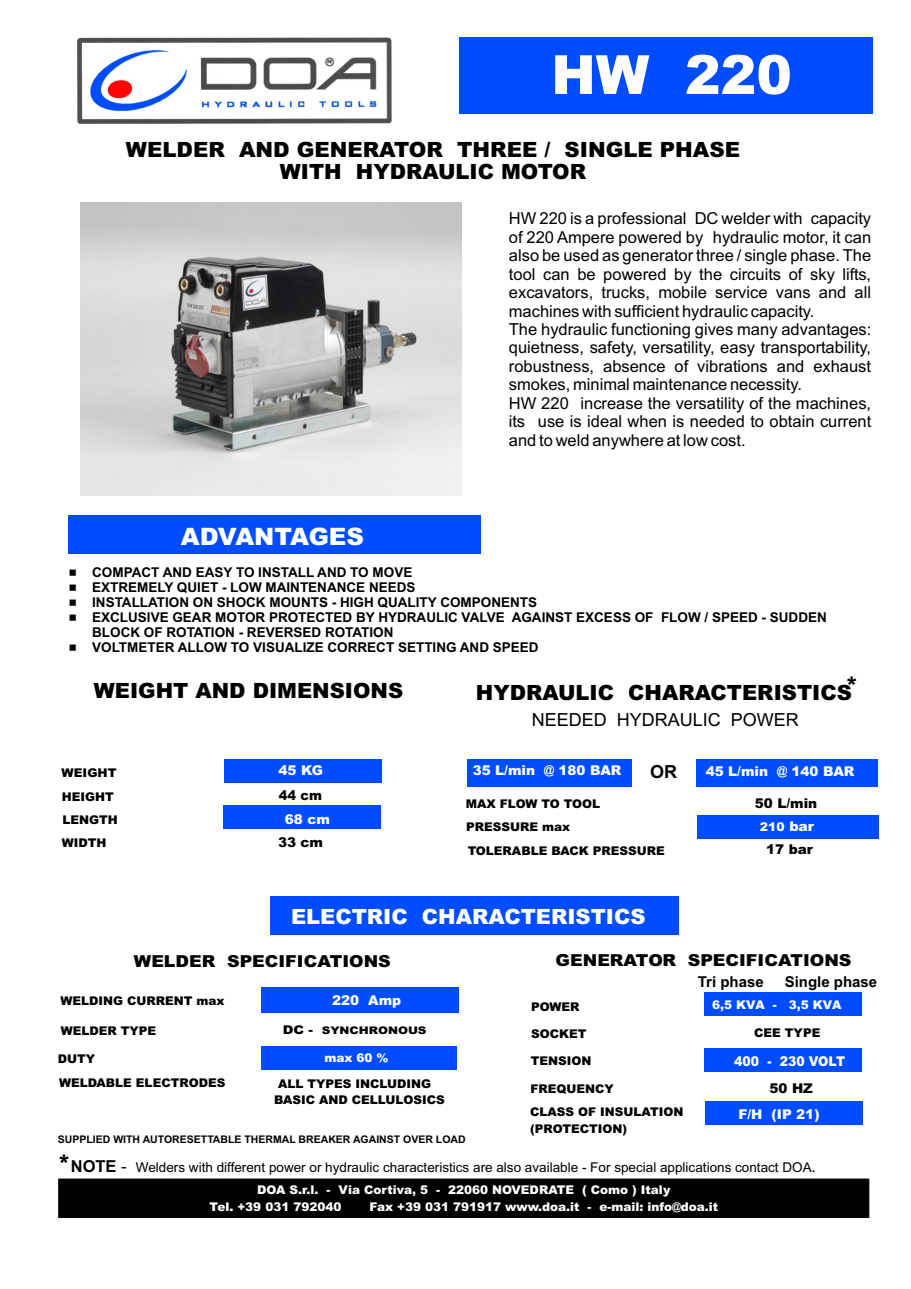
<style>
.page{position:relative;width:911px;height:1289px;background:#fff}
.page>*{position:absolute;margin:0;border:0;box-sizing:border-box;transform-origin:0 0}
.t1{font:900 54px "Arial";color:#fff}
.t2{font:900 24px "Arial";color:#fff}
.t3{font:900 24px "Arial";color:#000}
.t4{font:900 21px "Arial";color:#000}
.t5{font:900 21px "Arial";color:#fff}
.t6{font:18px "Arial";color:#000}
.t7{font:700 18px "Arial";color:#000}
.t8{font:16.5px/18.5px "Arial";color:#000}
.t9{font:900 16.5px "Arial";color:#000;scale:1.06 1}
.t10{font:700 15px "Arial";color:#000}
.t11{font:700 13.5px/15.1px "Arial";color:#000}
.t12{font:13.5px "Arial";color:#000}
.t13{font:900 13.5px "Arial";color:#fff}
.t14{font:900 13.5px "Arial";color:#000}
.t15{font:900 13.5px "Arial";color:#fff;scale:.92 1}
.t16{font:900 13.5px "Arial";color:#000;scale:.96 1}
.t17{font:900 12px/23.4px "Arial";color:#000}
.t18{font:900 12px/17px "Arial";color:#fff}
.t19{font:700 10.5px "Arial";color:#000}
.t20{font:900 10.5px "Arial";color:#000;scale:1.14 1}
.s1{font-size:13.5px}
.s2{font-size:12px}
.s3{font-weight:900;font-size:24px}
.s4{font-weight:700;font-size:16.5px}
.s5{font-size:16.5px}
</style>
<div class="page">
<div style="left:467px;top:759px;width:165px;height:27px;background:#004dff"></div>
<div style="left:261px;top:1046px;width:195px;height:23px;background:#004dff"></div>
<div style="left:261px;top:987px;width:198px;height:26px;background:#004dff"></div>
<div style="left:705px;top:1101px;width:157px;height:23px;background:#004dff"></div>
<div style="left:697px;top:815px;width:181px;height:24px;background:#004dff"></div>
<div style="left:459px;top:37px;width:413px;height:76px;background:#004dff"></div>
<div style="left:68px;top:516px;width:412px;height:38px;background:#004dff"></div>
<div style="left:224px;top:759px;width:158px;height:23px;background:#004dff"></div>
<div style="left:223px;top:805px;width:158px;height:24px;background:#004dff"></div>
<div style="left:704px;top:1047px;width:157px;height:24px;background:#004dff"></div>
<div style="left:704px;top:992px;width:157px;height:23px;background:#004dff"></div>
<div style="left:270px;top:896px;width:408px;height:38px;background:#004dff"></div>
<div style="left:59px;top:1178px;width:810px;height:39px;background:#000;border:1px solid #000"></div>
<img style="left:77px;top:37px;width:315px;height:87px">
<div style="left:696px;top:760px;width:181px;height:27px;background:#004dff"></div>
<img style="left:80px;top:202px;width:382px;height:293px">
<h1 class="t1" style="left:551px;top:55px;width:242px">HW 220</h1>
<p class="t4" style="left:126px;top:142px;width:615px">WELDER AND GENERATOR THREE / SINGLE PHASE</p>
<p class="t4" style="left:280px;top:164px;width:308px">WITH HYDRAULIC MOTOR</p>
<h2 class="t2" style="left:181px;top:527px;width:185px">ADVANTAGES</h2>
<p class="t8" style="left:509px;top:211px;width:364px">HW 220 is a professional DC welder with capacity of 220 Ampere powered by hydraulic motor, it can also be used as generator three / single phase. The tool can be powered by the circuits of sky lifts, excavators, trucks, mobile service vans and all machines with sufficient hydraulic capacity.<br>The hydraulic functioning gives many advantages: quietness, safety, versatility, easy transportability, robustness, absence of vibrations and exhaust smokes, minimal maintenance necessity.<br>HW 220 increase the versatility of the machines, its use is ideal when is needed to obtain current and to weld anywhere at low cost.</p>
<p class="t11" style="left:92px;top:565px;width:736px">COMPACT AND EASY TO INSTALL AND TO MOVE<br>EXTREMELY QUIET - LOW MAINTENANCE NEEDS<br>INSTALLATION ON SHOCK MOUNTS - HIGH QUALITY COMPONENTS<br>EXCLUSIVE GEAR MOTOR PROTECTED BY HYDRAULIC VALVE AGAINST EXCESS OF FLOW / SPEED - SUDDEN BLOCK OF ROTATION - REVERSED ROTATION<br>VOLTMETER ALLOW TO VISUALIZE CORRECT SETTING AND SPEED</p>
<h2 class="t3" style="left:845px;top:676px;width:15px">*</h2>
<p class="t4" style="left:94px;top:682px;width:311px">WEIGHT AND DIMENSIONS</p>
<p class="t4" style="left:476px;top:685px;width:377px">HYDRAULIC CHARACTERISTICS</p>
<p class="t17" style="left:62px;top:762px;width:56px">WEIGHT</p>
<p class="t13" style="left:278px;top:765px;width:46px">45 KG</p>
<p class="t17" style="left:62px;top:786px;width:57px">HEIGHT<br>LENGTH<br>WIDTH</p>
<p class="t16" style="left:279px;top:790px;width:46px">44 cm</p>
<p class="t13" style="left:285px;top:814px;width:47px">68 cm</p>
<p class="t14" style="left:278px;top:837px;width:47px">33 cm</p>
<p class="t6" style="left:531px;top:712px;width:269px">NEEDED HYDRAULIC POWER</p>
<p class="t7" style="left:650px;top:764px;width:28px">OR</p>
<p class="t13" style="left:473px;top:765px;width:150px">35 L/min @ 180 BAR</p>
<p class="t13" style="left:705px;top:766px;width:150px">45 L/min @ 140 BAR</p>
<p class="t17" style="left:466px;top:793px;width:136px">MAX FLOW TO TOOL</p>
<p class="t14" style="left:754px;top:798px;width:64px">50 L/min</p>
<p class="t17" style="left:466px;top:816px;width:106px">PRESSURE max</p>
<p class="t18" style="left:760px;top:819px;width:56px">210 <span class="s1">bar</span></p>
<p class="t17" style="left:467px;top:840px;width:199px">TOLERABLE BACK PRESSURE</p>
<p class="t14" style="left:766px;top:844px;width:48px">17 bar</p>
<p class="t5" style="left:291px;top:909px;width:356px">ELECTRIC CHARACTERISTICS</p>
<p class="t9" style="left:134px;top:955px;width:244px">WELDER SPECIFICATIONS</p>
<p class="t9" style="left:555px;top:954px;width:280px">GENERATOR SPECIFICATIONS</p>
<p class="t10" style="left:698px;top:976px;width:67px">Tri phase</p>
<p class="t10" style="left:784px;top:976px;width:94px">Single phase</p>
<p class="t17" style="left:60px;top:990px;width:166px">WELDING CURRENT max</p>
<p class="t13" style="left:332px;top:995px;width:71px">220 Amp</p>
<p class="t17" style="left:531px;top:996px;width:50px">POWER</p>
<p class="t18" style="left:712px;top:997px;width:131px">6,5 KVA - 3,5 KVA</p>
<p class="t17" style="left:61px;top:1020px;width:97px">WELDER TYPE</p>
<p class="t20" style="left:283px;top:1027px;width:128px"><span class="s2">DC -</span> SYNCHRONOUS</p>
<p class="t17" style="left:531px;top:1023px;width:57px">SOCKET</p>
<p class="t17" style="left:754px;top:1021px;width:67px">CEE TYPE</p>
<p class="t17" style="left:58px;top:1048px;width:39px">DUTY</p>
<p class="t17" style="left:59px;top:1072px;width:168px">WELDABLE ELECTRODES</p>
<p class="t18" style="left:324px;top:1050px;width:66px">max 60 %</p>
<p class="t17" style="left:274px;top:1076px;width:172px;line-height:17px;text-indent:4px">ALL TYPES INCLUDING<br>BASIC AND CELLULOSICS</p>
<p class="t17" style="left:531px;top:1050px;width:62px">TENSION</p>
<p class="t15" style="left:734px;top:1056px;width:122px">400 - 230 VOLT</p>
<p class="t17" style="left:530px;top:1077px;width:85px">FREQUENCY</p>
<p class="t14" style="left:769px;top:1083px;width:45px">50 HZ</p>
<p class="t19" style="left:58px;top:1135px;width:409px">SUPPLIED WITH AUTORESETTABLE THERMAL BREAKER AGAINST OVER LOAD</p>
<p class="t17" style="left:530px;top:1104px;width:155px;line-height:17px">CLASS OF INSULATION (PROTECTION)</p>
<p class="t13" style="left:738px;top:1109px;width:83px">F/H (IP 21)</p>
<p class="t12" style="left:57px;top:1162px;width:760px"><span class="s3">*</span><span class="s4">NOTE</span> <span class="s5">-</span> Welders with different power or hydraulic characteristics are also available - For special applications contact DOA<span class="s5">.</span></p>
<p class="t18" style="left:209px;top:1182px;width:462px;text-indent:48px">DOA S.r.l. - Via Cortiva, 5 - 22060 NOVEDRATE ( Como ) Italy<br>Tel. +39 031 792040</p>
<p class="t18" style="left:369px;top:1199px;width:350px">Fax +39 031 791917 www.doa.it - e-mail: info@doa.it</p>
</div>
